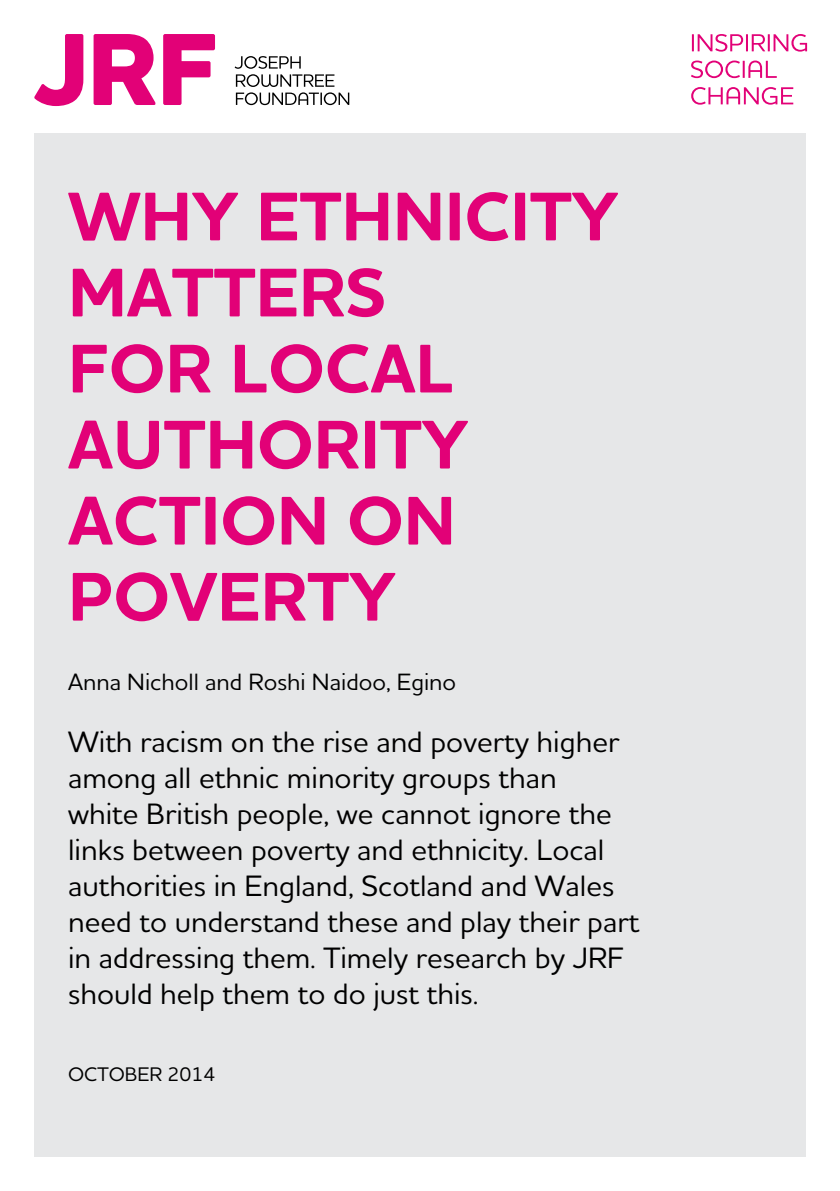
<style>
.page{position:relative;width:840px;height:1191px;background:#fff}
.page>*{position:absolute;margin:0;border:0;box-sizing:border-box;transform-origin:0 0}
.t1{font:700 70px/76px "Houschka Alt Pro";color:#e20177}
.t2{font:500 30px/36px "Houschka Alt Pro";color:#000}
.t3{font:500 24px "Houschka Alt Pro";color:#000}
.t4{font:500 20px "Houschka Alt Pro";color:#000}
</style>
<div class="page">
<div style="left:34px;top:133px;width:771px;height:1024px;background:#e6e7e8"></div>
<svg style="left:34px;top:34px;width:49px;height:72px"></svg>
<svg style="left:93px;top:34px;width:63px;height:71px"></svg>
<svg style="left:163px;top:34px;width:52px;height:71px"></svg>
<svg style="left:234px;top:56px;width:115px;height:49px"></svg>
<svg style="left:691px;top:34px;width:115px;height:18px"></svg>
<svg style="left:691px;top:61px;width:85px;height:17px"></svg>
<svg style="left:691px;top:87px;width:101px;height:18px"></svg>
<h1 class="t1" style="left:68px;top:180px;width:551px">WHY ETHNICITY<br>MATTERS<br>FOR LOCAL<br>AUTHORITY<br>ACTION ON<br>POVERTY</h1>
<p class="t3" style="left:68px;top:666px;width:389px">Anna Nicholl and Roshi Naidoo, Egino</p>
<p class="t2" style="left:68px;top:722px;width:572px">With racism on the rise and poverty higher among all ethnic minority groups than<br>white British people, we cannot ignore the links between poverty and ethnicity. Local authorities in England, Scotland and Wales need to understand these and play their part in addressing them. Timely research by JRF should help them to do just this.</p>
<p class="t4" style="left:68px;top:1061px;width:44px">October</p>
<p class="t4" style="left:167px;top:1061px;width:50px">2014</p>
</div>
